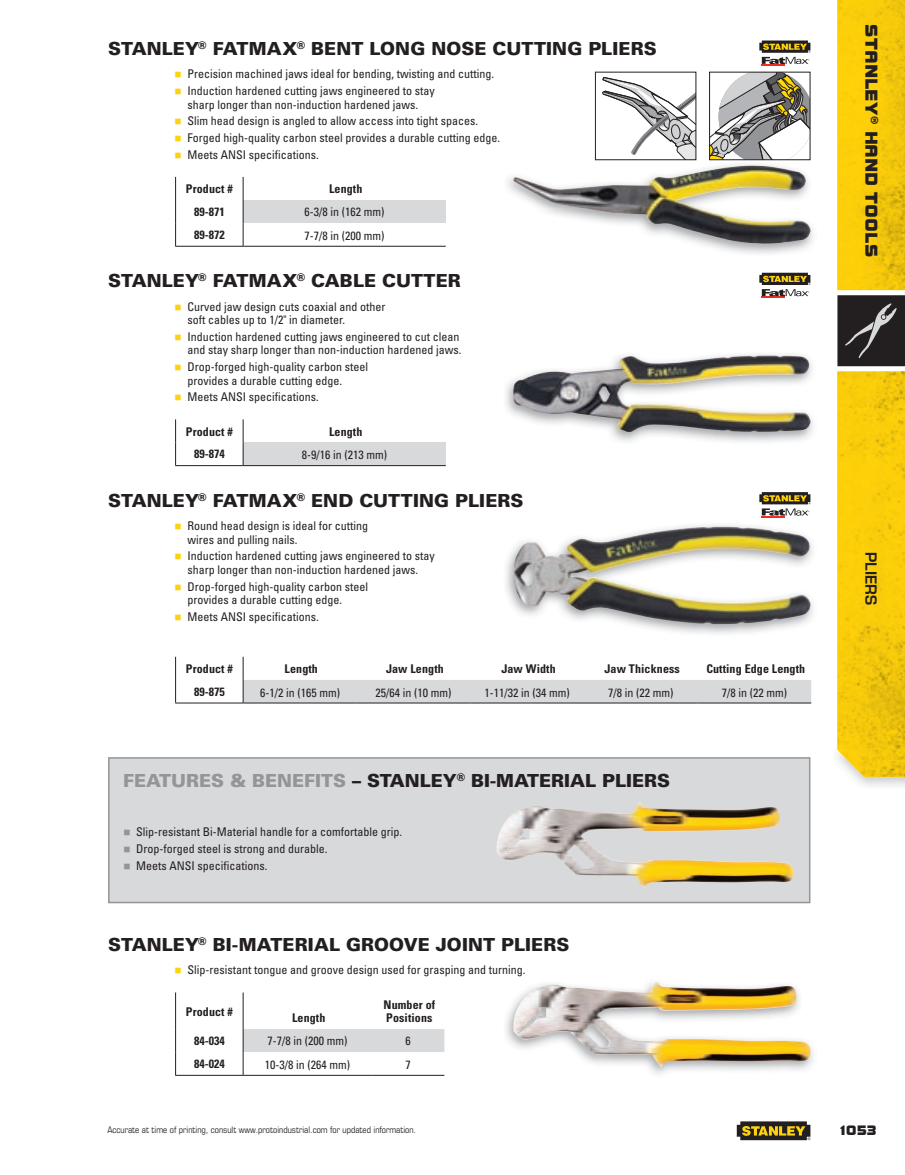
<style>
.page{position:relative;width:905px;height:1175px;background:#fff}
.page>*{position:absolute;margin:0;border:0;box-sizing:border-box;transform-origin:0 0}
.t1{font:900 18px "Univers";color:#231f20}
.t2{font:18px "Bolt EF";color:#231f20}
.t3{font:600 15px "Eurostile LT Std";color:#231f20}
.t4{font:14.25px "Bolt EF";color:#231f20}
.t5{font:condensed 12px/13.5px "Univers";color:#231f20}
.t6{font:700 condensed 12px/13.5px "Univers";letter-spacing:.01em;color:#231f20}
.t7{font:condensed 9px "Eurostile LT Std";color:#231f20}
.s1{color:#fed20e}
.s2{color:#939598}
</style>
<div class="page">
<div style="left:243px;top:200px;width:203px;height:23px;background:#d8d9db"></div>
<hr style="left:243px;top:246px;width:203px;height:1px;background:#231f20">
<svg style="left:175px;top:177px;width:1px;height:69px"></svg>
<svg style="left:243px;top:177px;width:1px;height:69px"></svg>
<hr style="left:175px;top:246px;width:68px;height:1px;background:#231f20">
<div style="left:243px;top:442px;width:203px;height:23px;background:#d8d9db"></div>
<hr style="left:243px;top:465px;width:203px;height:1px;background:#231f20">
<svg style="left:175px;top:419px;width:1px;height:46px"></svg>
<svg style="left:243px;top:419px;width:1px;height:46px"></svg>
<hr style="left:175px;top:465px;width:68px;height:1px;background:#231f20">
<svg style="left:175px;top:657px;width:1px;height:45px"></svg>
<svg style="left:243px;top:657px;width:568px;height:46px"></svg>
<hr style="left:175px;top:702px;width:68px;height:1px;background:#231f20">
<hr style="left:243px;top:1075px;width:129px;height:1px;background:#231f20">
<hr style="left:372px;top:1075px;width:72px;height:1px;background:#231f20">
<hr style="left:175px;top:992px;width:1px;height:37px;background:#231f20">
<hr style="left:243px;top:992px;width:1px;height:37px;background:#231f20">
<svg style="left:175px;top:1029px;width:1px;height:46px"></svg>
<svg style="left:243px;top:1029px;width:201px;height:46px"></svg>
<hr style="left:175px;top:1075px;width:68px;height:1px;background:#231f20">
<img style="left:513px;top:166px;width:297px;height:78px">
<svg style="left:759px;top:41px;width:51px;height:25px"></svg>
<svg style="left:711px;top:74px;width:97px;height:84px"></svg>
<div style="left:709px;top:72px;width:101px;height:88px;border:1px solid #231f20"></div>
<svg style="left:602px;top:77px;width:92px;height:81px"></svg>
<div style="left:595px;top:72px;width:101px;height:88px;border:1px solid #231f20"></div>
<img style="left:513px;top:355px;width:298px;height:78px">
<svg style="left:759px;top:273px;width:51px;height:25px"></svg>
<img style="left:506px;top:525px;width:307px;height:109px">
<img style="left:513px;top:526px;width:298px;height:98px">
<svg style="left:759px;top:492px;width:51px;height:25px"></svg>
<div style="left:109px;top:758px;width:700px;height:144px;background:#d8d9db"></div>
<div style="left:108px;top:757px;width:702px;height:146px;border:2px solid #939598"></div>
<img style="left:496px;top:803px;width:297px;height:85px">
<img style="left:506px;top:1008px;width:308px;height:66px">
<img style="left:512px;top:982px;width:299px;height:85px">
<img style="left:854px;top:776px;width:50px;height:10px">
<img style="left:837px;top:0;width:67px;height:776px">
<svg style="left:736px;top:1121px;width:74px;height:19px"></svg>
<svg style="left:837px;top:290px;width:67px;height:81px"></svg>
<h1 class="t1" style="left:108px;top:37px;width:550px">STANLEY<sup>®</sup> FATMAX<sup>®</sup> BENT LONG NOSE CUTTING PLIERS</h1>
<p class="t5" style="left:174px;top:67px;width:321px"><span class="s1">■</span> Precision machined jaws ideal for bending, twisting and cutting.</p>
<p class="t5" style="left:174px;top:84px;width:262px;text-align:center"><span class="s1">■</span> Induction hardened cutting jaws engineered to stay sharp longer than non-induction hardened jaws.</p>
<p class="t5" style="left:174px;top:114px;width:305px"><span class="s1">■</span> Slim head design is angled to allow access into tight spaces.</p>
<p class="t5" style="left:174px;top:131px;width:327px"><span class="s1">■</span> Forged high-quality carbon steel provides a durable cutting edge.</p>
<p class="t5" style="left:174px;top:148px;width:146px"><span class="s1">■</span> Meets ANSI specifications.</p>
<p class="t6" style="left:186px;top:182px;width:48px">Product #</p>
<p class="t6" style="left:329px;top:182px;width:35px">Length</p>
<p class="t6" style="left:194px;top:205px;width:32px">89-871</p>
<p class="t5" style="left:304px;top:205px;width:81px">6-3/8 in (162 mm)</p>
<p class="t6" style="left:194px;top:228px;width:32px">89-872</p>
<p class="t5" style="left:304px;top:229px;width:81px">7-7/8 in (200 mm)</p>
<h1 class="t1" style="left:108px;top:269px;width:354px">STANLEY<sup>®</sup> FATMAX<sup>®</sup> CABLE CUTTER</h1>
<p class="t5" style="left:187px;top:299px;width:199px;text-indent:-13px"><span class="s1">■</span> Curved jaw design cuts coaxial and other soft cables up to 1/2" in diameter.</p>
<p class="t5" style="left:174px;top:330px;width:288px;text-align:right"><span class="s1">■</span> Induction hardened cutting jaws engineered to cut clean and stay sharp longer than non-induction hardened jaws.</p>
<p class="t5" style="left:187px;top:360px;width:182px;text-indent:-13px"><span class="s1">■</span> Drop-forged high-quality carbon steel provides a durable cutting edge.</p>
<p class="t5" style="left:174px;top:390px;width:146px"><span class="s1">■</span> Meets ANSI specifications.</p>
<p class="t6" style="left:186px;top:425px;width:48px">Product #</p>
<p class="t6" style="left:329px;top:425px;width:35px">Length</p>
<p class="t6" style="left:194px;top:447px;width:32px">89-874</p>
<p class="t5" style="left:302px;top:448px;width:87px">8-9/16 in (213 mm)</p>
<h1 class="t1" style="left:108px;top:489px;width:417px">STANLEY<sup>®</sup> FATMAX<sup>®</sup> END CUTTING PLIERS</h1>
<p class="t5" style="left:187px;top:519px;width:182px;text-indent:-13px"><span class="s1">■</span> Round head design is ideal for cutting wires and pulling nails.</p>
<p class="t5" style="left:174px;top:549px;width:262px;text-align:center"><span class="s1">■</span> Induction hardened cutting jaws engineered to stay sharp longer than non-induction hardened jaws.</p>
<p class="t5" style="left:187px;top:579px;width:182px;text-indent:-13px"><span class="s1">■</span> Drop-forged high-quality carbon steel provides a durable cutting edge.</p>
<p class="t5" style="left:174px;top:609px;width:146px"><span class="s1">■</span> Meets ANSI specifications.</p>
<p class="t6" style="left:186px;top:662px;width:48px">Product #</p>
<p class="t6" style="left:284px;top:662px;width:35px">Length</p>
<p class="t6" style="left:386px;top:662px;width:59px">Jaw Length</p>
<p class="t6" style="left:501px;top:662px;width:56px">Jaw Width</p>
<p class="t6" style="left:604px;top:662px;width:77px">Jaw Thickness</p>
<p class="t6" style="left:706px;top:662px;width:100px">Cutting Edge Length</p>
<p class="t6" style="left:194px;top:684px;width:32px">89-875</p>
<p class="t5" style="left:260px;top:685px;width:81px">6-1/2 in (165 mm)</p>
<p class="t5" style="left:375px;top:685px;width:77px">25/64 in (10 mm)</p>
<p class="t5" style="left:484px;top:685px;width:87px">1-11/32 in (34 mm)</p>
<p class="t5" style="left:608px;top:685px;width:67px">7/8 in (22 mm)</p>
<p class="t5" style="left:721px;top:685px;width:67px">7/8 in (22 mm)</p>
<h1 class="t1" style="left:123px;top:768px;width:548px"><span class="s2">FEATURES &amp; BENEFITS</span> – STANLEY<sup>®</sup> BI-MATERIAL PLIERS</h1>
<p class="t5" style="left:124px;top:825px;width:280px"><span class="s2">■</span> Slip-resistant Bi-Material handle for a comfortable grip.</p>
<p class="t5" style="left:124px;top:842px;width:205px"><span class="s2">■</span> Drop-forged steel is strong and durable.</p>
<p class="t5" style="left:124px;top:858px;width:145px"><span class="s2">■</span> Meets ANSI specifications.</p>
<h1 class="t1" style="left:108px;top:933px;width:463px">STANLEY<sup>®</sup> BI-MATERIAL GROOVE JOINT PLIERS</h1>
<p class="t5" style="left:174px;top:963px;width:352px"><span class="s1">■</span> Slip-resistant tongue and groove design used for grasping and turning.</p>
<p class="t6" style="left:186px;top:1004px;width:48px">Product #</p>
<p class="t6" style="left:292px;top:1011px;width:35px">Length</p>
<p class="t6" style="left:383px;top:997px;width:53px">Number of<br>Positions</p>
<p class="t6" style="left:194px;top:1034px;width:32px">84-034</p>
<p class="t5" style="left:267px;top:1034px;width:81px">7-7/8 in (200 mm)</p>
<p class="t5" style="left:405px;top:1034px;width:7px">6</p>
<p class="t6" style="left:194px;top:1056px;width:32px">84-024</p>
<p class="t5" style="left:265px;top:1057px;width:87px">10-3/8 in (264 mm)</p>
<p class="t5" style="left:405px;top:1057px;width:7px">7</p>
<p class="t7" style="left:107px;top:1124px;width:310px">Accurate at time of printing, consult www.protoindustrial.com for updated information.</p>
<h1 class="t2" style="left:881px;top:24px;width:234px;rotate:90deg">Stanley® Hand toolS</h1>
<p class="t3" style="left:880px;top:552px;width:55px;rotate:90deg">pliers</p>
<p class="t4" style="left:840px;top:1122px;width:38px">1053</p>
</div>
